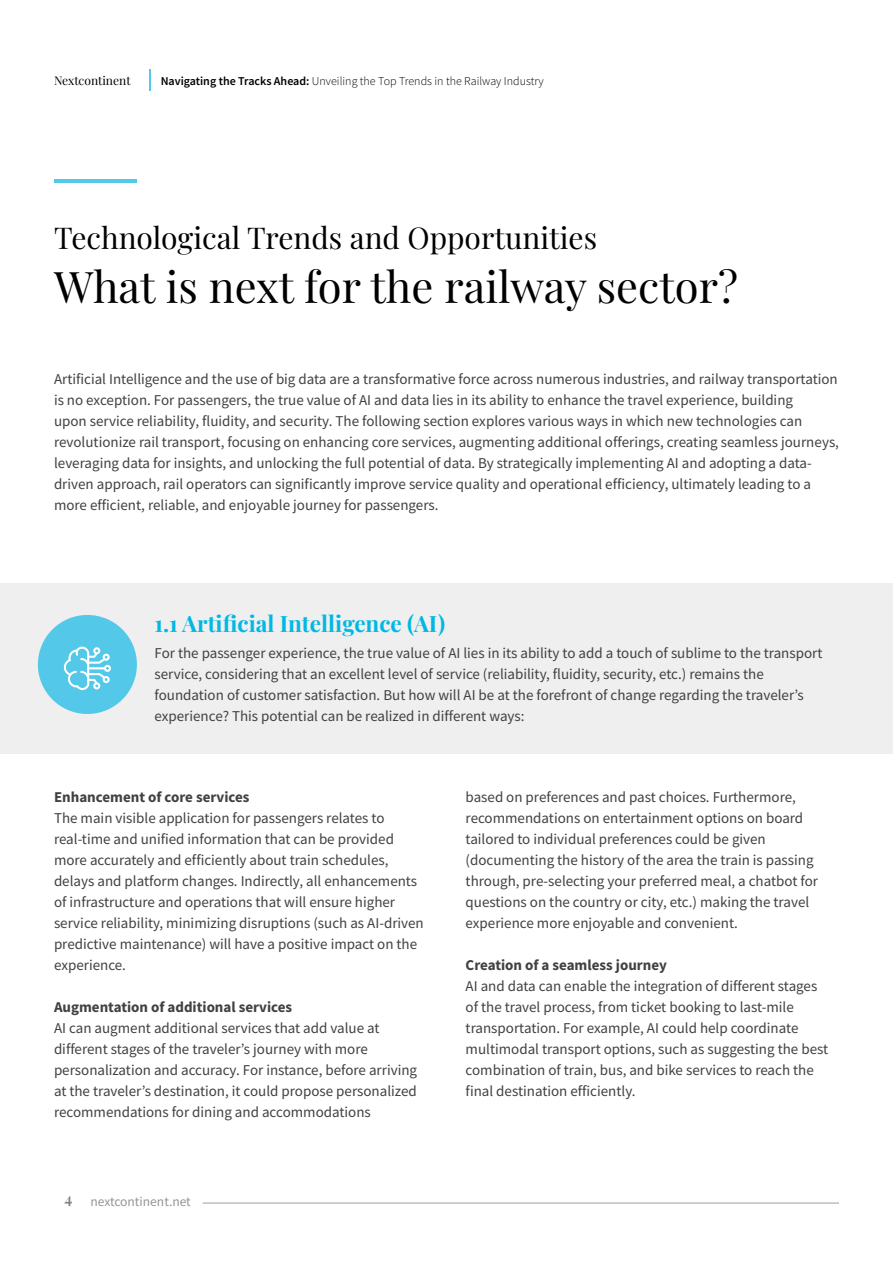
<style>
.page{position:relative;width:893px;height:1263px;background:#fff}
.page>*{position:absolute;margin:0;border:0;box-sizing:border-box;transform-origin:0 0}
.t1{font:43.5px "Playfair Display";color:#000}
.t2{font:30px "Playfair Display";color:#000}
.t3{font:700 22.5px "Playfair Display";color:#00b8e4}
.t4{font:15px/21px "Mada";color:#414042}
.t5{font:700 15px "Mada";color:#414042}
.t6{font:700 15px "Playfair Display";color:#000}
.t7{font:13.5px "Mada";color:#939598}
.t8{font:300 12px "Mada";color:#000}
.t9{font:12px "Playfair Display";color:#000}
.s1{font-weight:600}
</style>
<div class="page">
<div style="left:0;top:583px;width:893px;height:170px;background:#efeff0"></div>
<hr style="left:54px;top:179px;width:83px;height:3px;background:#54c8e8">
<div style="left:38px;top:615px;width:99px;height:99px;background:#54c8e8;border-radius:50%"></div>
<svg style="left:63px;top:646px;width:48px;height:44px"></svg>
<svg style="left:149px;top:69px;width:1px;height:21px"></svg>
<hr style="left:203px;top:1203px;width:636px;height:1px;background:#383838">
<p class="t9" style="left:54px;top:71px;width:78px">Nextcontinent</p>
<p class="t8" style="left:161px;top:74px;width:385px"><span class="s1">Navigating the Tracks Ahead:</span> Unveiling the Top Trends in the Railway Industry</p>
<h2 class="t2" style="left:54px;top:214px;width:545px">Technological Trends and Opportunities</h2>
<h1 class="t1" style="left:54px;top:252px;width:685px">What is next for the railway sector?</h1>
<p class="t4" style="left:54px;top:369px;width:786px">Artificial Intelligence and the use of big data are a transformative force across numerous industries, and railway transportation is no exception. For passengers, the true value of AI and data lies in its ability to enhance the travel experience, building<br>upon service reliability, fluidity, and security. The following section explores various ways in which new technologies can revolutionize rail transport, focusing on enhancing core services, augmenting additional offerings, creating seamless journeys, leveraging data for insights, and unlocking the full potential of data. By strategically implementing AI and adopting a data&shy;driven approach, rail operators can significantly improve service quality and operational efficiency, ultimately leading to a more efficient, reliable, and enjoyable journey for passengers.</p>
<h3 class="t3" style="left:154px;top:606px;width:292px">1.1 Artificial Intelligence (AI)</h3>
<p class="t4" style="left:154px;top:643px;width:669px">For the passenger experience, the true value of AI lies in its ability to add a touch of sublime to the transport service, considering that an excellent level of service (reliability, fluidity, security, etc.) remains the foundation of customer satisfaction. But how will AI be at the forefront of change regarding the traveler’s experience? This potential can be realized in different ways:</p>
<p class="t5" style="left:54px;top:788px;width:197px">Enhancement of core services</p>
<p class="t4" style="left:54px;top:808px;width:371px">The main visible application for passengers relates to real-time and unified information that can be provided more accurately and efficiently about train schedules, delays and platform changes. Indirectly, all enhancements of infrastructure and operations that will ensure higher service reliability, minimizing disruptions (such as AI-driven predictive maintenance) will have a positive impact on the experience.</p>
<p class="t5" style="left:54px;top:998px;width:240px">Augmentation of additional services</p>
<p class="t4" style="left:54px;top:1018px;width:365px">AI can augment additional services that add value at different stages of the traveler’s journey with more personalization and accuracy. For instance, before arriving at the traveler’s destination, it could propose personalized recommendations for dining and accommodations</p>
<p class="t6" style="left:65px;top:1187px;width:9px">4</p>
<p class="t7" style="left:90px;top:1194px;width:102px">nextcontinent.net</p>
<p class="t4" style="left:466px;top:787px;width:354px">based on preferences and past choices. Furthermore, recommendations on entertainment options on board tailored to individual preferences could be given (documenting the history of the area the train is passing through, pre-selecting your preferred meal, a chatbot for questions on the country or city, etc.) making the travel experience more enjoyable and convenient.</p>
<p class="t5" style="left:466px;top:956px;width:203px">Creation of a seamless journey</p>
<p class="t4" style="left:466px;top:976px;width:364px">AI and data can enable the integration of different stages of the travel process, from ticket booking to last-mile transportation. For example, AI could help coordinate multimodal transport options, such as suggesting the best combination of train, bus, and bike services to reach the final destination efficiently.</p>
</div>
